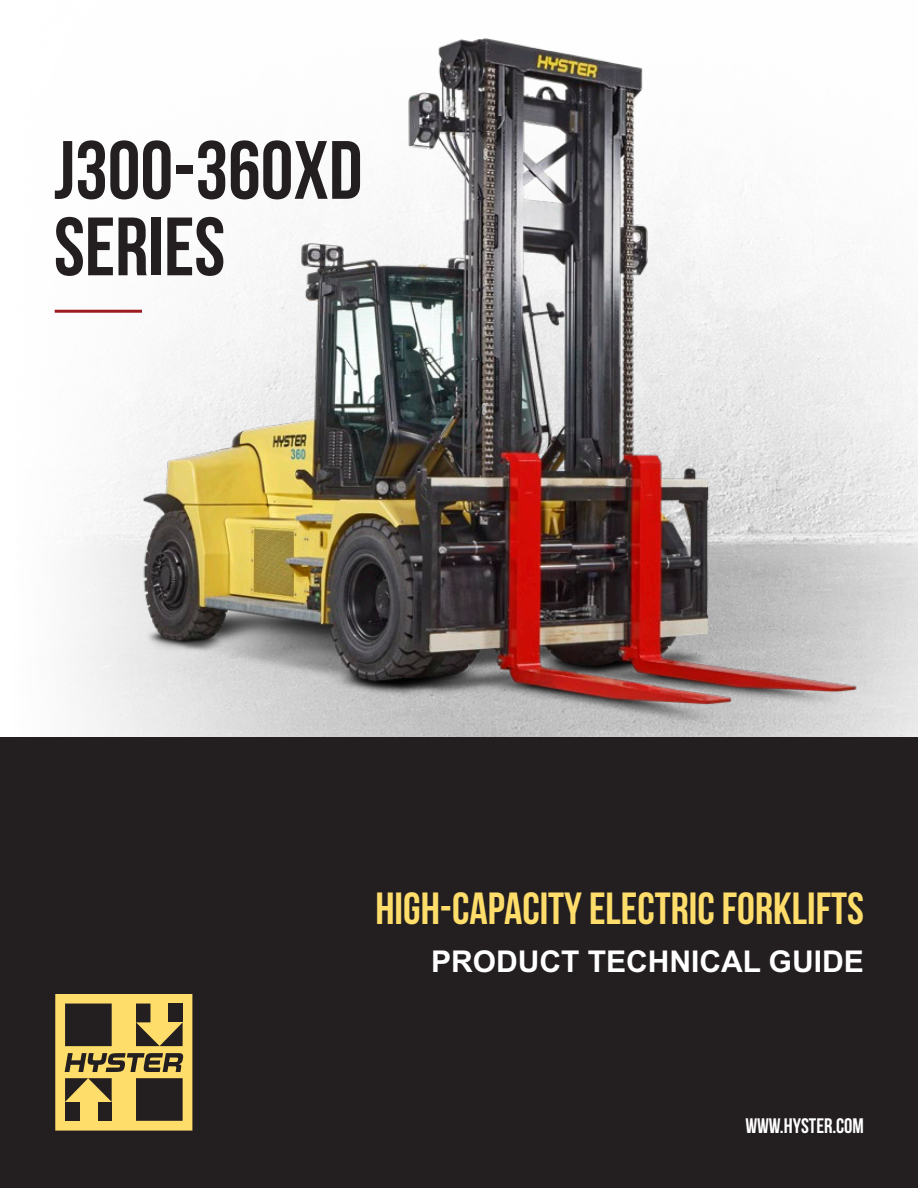
<style>
.page{position:relative;width:918px;height:1188px;background:#fff}
.page>*{position:absolute;margin:0;border:0;box-sizing:border-box;transform-origin:0 0}
.t1{font:82.5px/76.5px "Bebas Neue";color:#231f20}
.t2{font:45px "Bebas Neue";color:#ffdd6b}
.t3{font:700 30px "Arial MT Std";color:#fff}
.t4{font:21px "Bebas Neue";color:#fff}
</style>
<div class="page">
<div style="left:0;top:737px;width:918px;height:451px;background:#231f20"></div>
<svg style="left:55px;top:994px;width:138px;height:137px"></svg>
<div style="left:65px;top:1004px;width:47px;height:42px;background:#231f20"></div>
<hr style="left:55px;top:310px;width:87px;height:3px;background:#9e1c1f">
<img style="left:84px;top:38px;width:834px;height:699px">
<h1 class="t1" style="left:54px;top:131px;width:310px">J300-360xd<br>SERIES</h1>
<p class="t2" style="left:375px;top:883px;width:490px">HIGH-CAPACITY ELECTRIC FORKLIFTS</p>
<p class="t3" style="left:431px;top:944px;width:434px">PRODUCT TECHNICAL GUIDE</p>
<p class="t4" style="left:745px;top:1114px;width:120px">WWW.HYSTER.COM</p>
</div>
